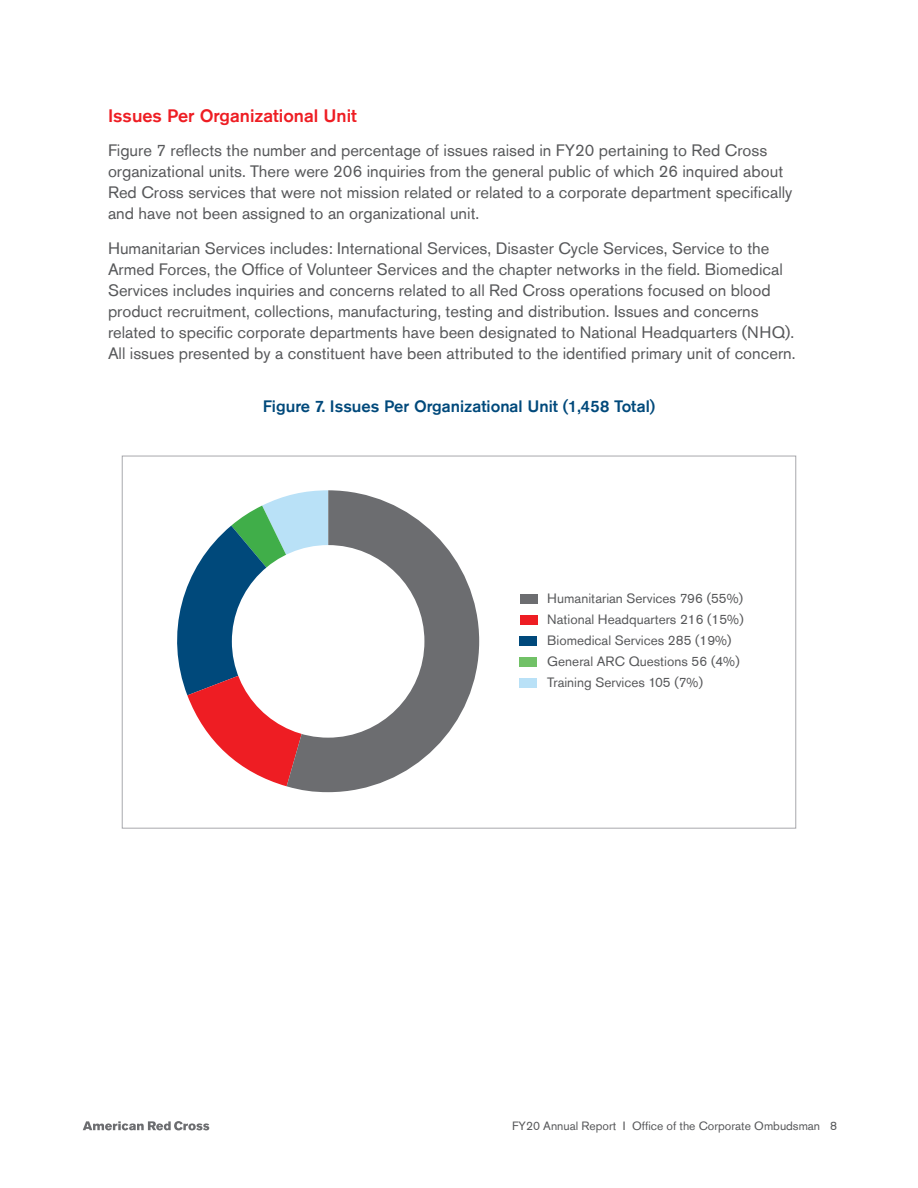
<style>
.page{position:relative;width:918px;height:1188px;background:#fff}
.page>*{position:absolute;margin:0;border:0;box-sizing:border-box;transform-origin:0 0}
.t1{font:500 18px "Akzidenz Grotesk Std";color:#ee1d23}
.t2{font:16.5px/21px "Akzidenz Grotesk Std";color:#57585a}
.t3{font:500 16.5px "Akzidenz Grotesk Std";color:#00497b}
.t4{font:13.5px/21px "Akzidenz Grotesk Std";color:#57585a}
.t5{font:12px "Akzidenz Grotesk Std";color:#57585a}
</style>
<div class="page">
<svg style="left:83px;top:1127px;width:127px;height:4px"></svg>
<svg style="left:83px;top:1121px;width:126px;height:9px"></svg>
<svg style="left:177px;top:496px;width:110px;height:290px"></svg>
<svg style="left:287px;top:490px;width:192px;height:302px;fill:#6c6d70"></svg>
<div style="left:520px;top:594px;width:17px;height:9px;background:#6c6d70"></div>
<div style="left:520px;top:615px;width:17px;height:9px;background:#ee1d23"></div>
<div style="left:519px;top:636px;width:18px;height:9px;background:#00497b"></div>
<div style="left:519px;top:657px;width:18px;height:9px;background:#71c167"></div>
<div style="left:519px;top:678px;width:18px;height:9px;background:#b9e1f7"></div>
<div style="left:232px;top:545px;width:192px;height:193px;background:#fff;border-radius:50%"></div>
<p class="t1" style="left:108px;top:104px;width:250px">Issues Per Organizational Unit</p>
<p class="t2" style="left:108px;top:140px;width:686px">Figure 7 reflects the number and percentage of issues raised in FY20 pertaining to Red Cross organizational units. There were 206 inquiries from the general public of which 26 inquired about Red Cross services that were not mission related or related to a corporate department specifically and have not been assigned to an organizational unit.</p>
<p class="t2" style="left:108px;top:237px;width:689px">Humanitarian Services includes: International Services, Disaster Cycle Services, Service to the Armed Forces, the Office of Volunteer Services and the chapter networks in the field. Biomedical Services includes inquiries and concerns related to all Red Cross operations focused on blood product recruitment, collections, manufacturing, testing and distribution. Issues and concerns related to specific corporate departments have been designated to National Headquarters (NHQ).<br>All issues presented by a constituent have been attributed to the identified primary unit of concern.</p>
<p class="t3" style="left:263px;top:396px;width:394px">Figure 7. Issues Per Organizational Unit (1,458 Total)</p>
<p class="t4" style="left:547px;top:588px;width:198px">Humanitarian Services 796 (55%)<br>National Headquarters 216 (15%)<br>Biomedical Services 285 (19%)<br>General ARC Questions 56 (4%)<br>Training Services 105 (7%)</p>
<p class="t5" style="left:512px;top:1118px;width:326px">FY20 Annual Report I Office of the Corporate Ombudsman 8</p>
</div>
